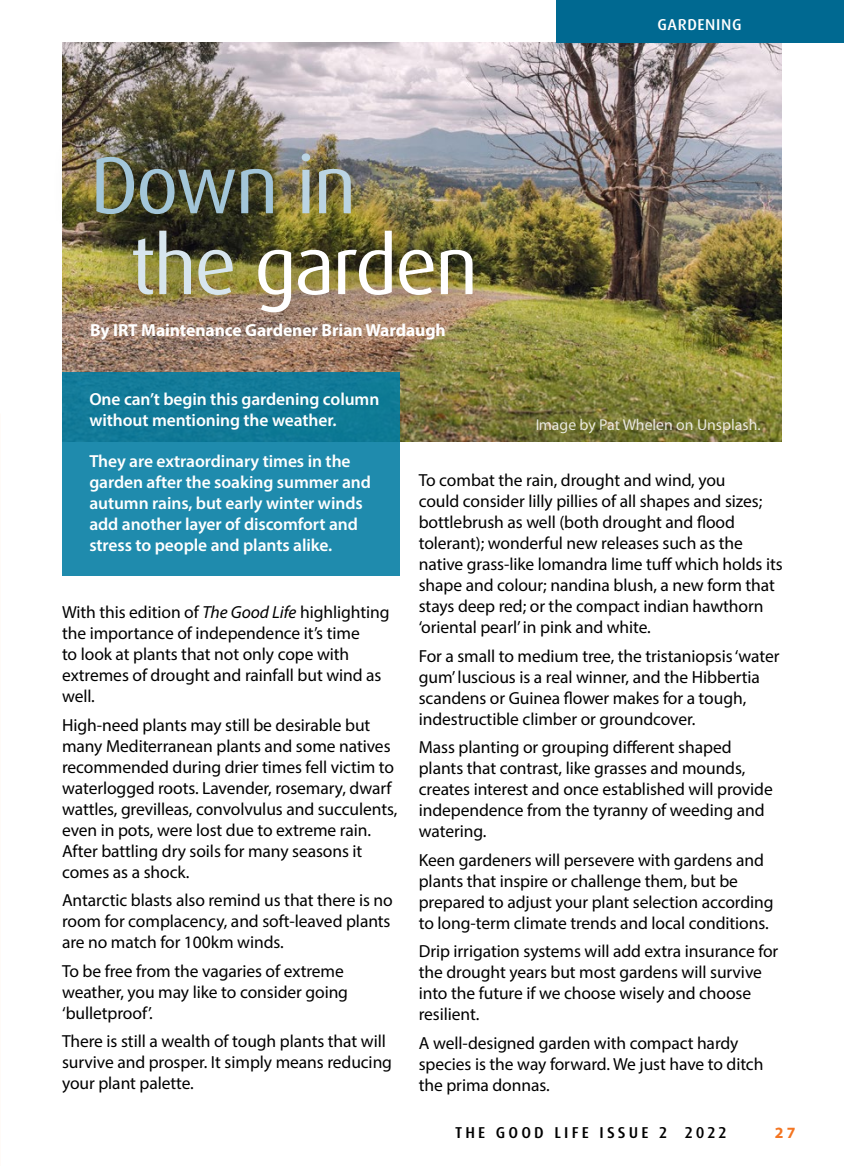
<style>
.page{position:relative;width:844px;height:1166px;background:#fff}
.page>*{position:absolute;margin:0;border:0;box-sizing:border-box;transform-origin:0 0}
.t1{font:80.85px/80.9px "Dax OT";letter-spacing:-.03em;color:#fff}
.t2{font:17.5px/21px "Myriad Pro";letter-spacing:-.005em;color:#000}
.t3{font:600 17.5px/21px "Myriad Pro";letter-spacing:-.005em;color:#fff}
.t4{font:700 17.5px "Myriad Pro";letter-spacing:-.005em;color:#fff}
.t5{font:15.75px "Myriad";color:#fff}
.t6{font:500 15.75px "Dax OT";letter-spacing:.2em;color:#000}
.t7{font:500 15.75px "Dax OT";letter-spacing:.04em;color:#fff}
.t8{font:700 15.75px "Myriad Pro";color:#f47521}
.s1{color:#a3c6d9}
.s2{color:#bbd4e3}
.s3{color:#d7e5ee}
.s4{font-style:italic}
</style>
<div class="page">
<img style="left:62px;top:42px;width:719px;height:399px">
<div style="left:52px;top:113px;width:465px;height:242px;background:#000;opacity:.75"></div>
<div style="left:62px;top:372px;width:337px;height:203px;background:linear-gradient(to bottom,#117a98,#2491b4)"></div>
<div style="left:556px;top:0;width:287px;height:42px;background:#006991"></div>
<h1 class="t1" style="left:130px;top:146px;width:350px;text-indent:-40px"><span class="s1">Down</span> <span class="s2">in </span><span class="s3">the</span> garden</h1>
<p class="t4" style="left:90px;top:318px;width:357px">By IRT Maintenance Gardener Brian Wardaugh</p>
<p class="t7" style="left:657px;top:14px;width:86px">GARDENING</p>
<p class="t3" style="left:89px;top:388px;width:291px">One can’t begin this gardening column without mentioning the weather.</p>
<p class="t3" style="left:89px;top:450px;width:283px">They are extraordinary times in the garden after the soaking summer and autumn rains, but early winter winds add another layer of discomfort and stress to people and plants alike.</p>
<p class="t2" style="left:62px;top:602px;width:329px">With this edition of <span class="s4">The Good Life</span> highlighting the importance of independence it’s time<br>to look at plants that not only cope with extremes of drought and rainfall but wind as well.</p>
<p class="t2" style="left:62px;top:714px;width:337px">High-need plants may still be desirable but many Mediterranean plants and some natives recommended during drier times fell victim to waterlogged roots. Lavender, rosemary, dwarf wattles, grevilleas, convolvulus and succulents, even in pots, were lost due to extreme rain.<br>After battling dry soils for many seasons it comes as a shock.</p>
<p class="t2" style="left:62px;top:890px;width:332px">Antarctic blasts also remind us that there is no room for complacency, and soft-leaved plants are no match for 100km winds.</p>
<p class="t2" style="left:62px;top:960px;width:287px">To be free from the vagaries of extreme weather, you may like to consider going ‘bulletproof’.</p>
<p class="t2" style="left:62px;top:1030px;width:331px">There is still a wealth of tough plants that will survive and prosper. It simply means reducing your plant palette.</p>
<p class="t5" style="left:535px;top:416px;width:227px">Image by Pat Whelen on Unsplash.</p>
<p class="t2" style="left:418px;top:470px;width:365px">To combat the rain, drought and wind, you<br>could consider lilly pillies of all shapes and sizes; bottlebrush as well (both drought and flood tolerant); wonderful new releases such as the native grass-like lomandra lime tuff which holds its shape and colour; nandina blush, a new form that stays deep red; or the compact indian hawthorn ‘oriental pearl’ in pink and white.</p>
<p class="t2" style="left:418px;top:645px;width:362px">For a small to medium tree, the tristaniopsis ‘water gum’ luscious is a real winner, and the Hibbertia scandens or Guinea flower makes for a tough, indestructible climber or groundcover.</p>
<p class="t2" style="left:418px;top:737px;width:355px">Mass planting or grouping different shaped plants that contrast, like grasses and mounds, creates interest and once established will provide independence from the tyranny of weeding and watering.</p>
<p class="t2" style="left:418px;top:849px;width:356px">Keen gardeners will persevere with gardens and plants that inspire or challenge them, but be prepared to adjust your plant selection according to long-term climate trends and local conditions.</p>
<p class="t2" style="left:418px;top:940px;width:361px">Drip irrigation systems will add extra insurance for the drought years but most gardens will survive into the future if we choose wisely and choose resilient.</p>
<p class="t2" style="left:418px;top:1032px;width:346px">A well-designed garden with compact hardy species is the way forward. We just have to ditch the prima donnas.</p>
<p class="t6" style="left:455px;top:1122px;width:273px">THE GOOD LIFE ISSUE 2 2022</p>
<p class="t8" style="left:774px;top:1122px;width:22px">27</p>
</div>
